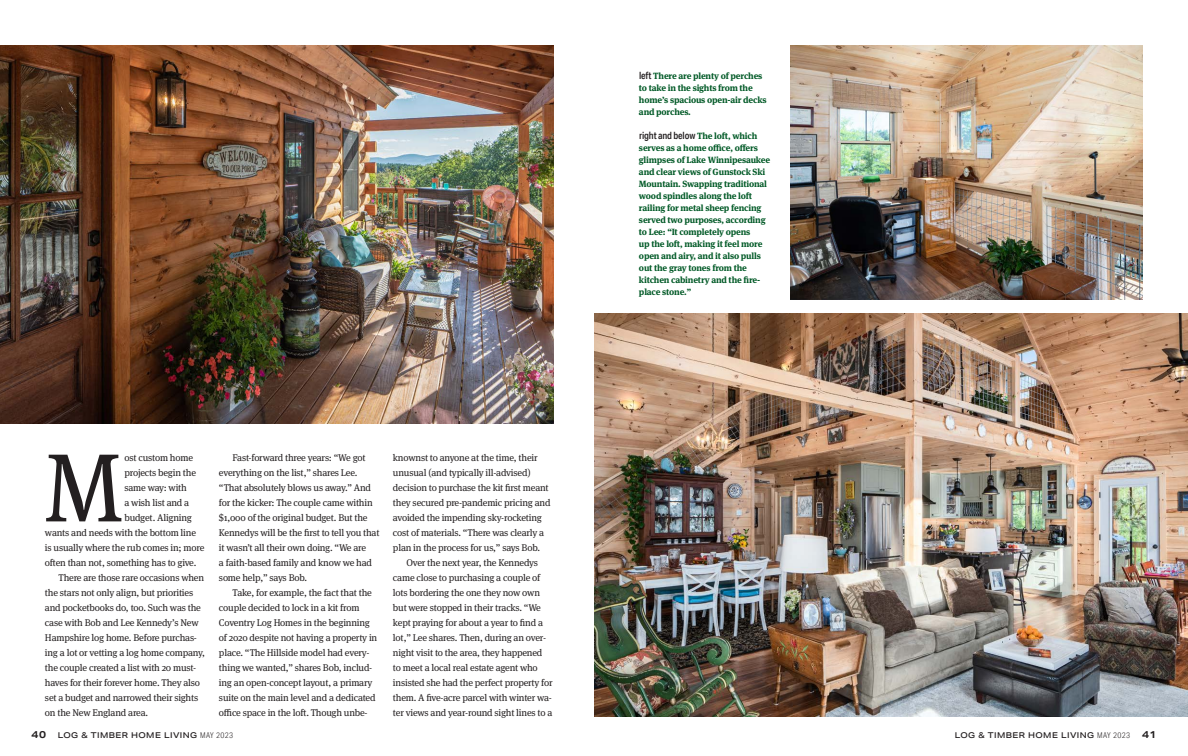
<style>
.page{position:relative;width:1188px;height:756px;background:#fff}
.page>*{position:absolute;margin:0;border:0;box-sizing:border-box;transform-origin:0 0}
.t1{font:96.8px "Meta Serif Pro";color:#231f20}
.t2{font:500 10px "Aktiv Grotesk Cd";letter-spacing:-.015em;color:#231f20}
.t3{font:700 10px "Aktiv Grotesk Ex";color:#231f20}
.t4{font:9.8px/15px "Meta Serif Pro";letter-spacing:-.02em;color:#231f20}
.t5{font:700 9px/12px "Meta Serif Pro";letter-spacing:-.02em;color:#005926}
.t6{font:500 8px "Aktiv Grotesk Ex";letter-spacing:.05em;color:#231f20}
.s1{font-family:"Aktiv Grotesk Cd";font-weight:500;font-size:10px;color:#231f20}
.s2{font-family:"Meta Serif Pro";font-weight:700;font-size:9px;color:#005926}
.s3{font-family:"Aktiv Grotesk Cd";font-weight:300}
.s4{font-weight:700;font-size:10px}
</style>
<div class="page">
<img style="left:790px;top:45px;width:353px;height:255px">
<img style="left:594px;top:313px;width:594px;height:403px">
<img style="left:0;top:45px;width:554px;height:379px">
<h1 class="t1" style="left:45px;top:418px;width:79px">M</h1>
<p class="t4" style="left:124px;top:450px;width:70px">ost custom home</p>
<p class="t4" style="left:124px;top:465px;width:73px">projects begin the</p>
<p class="t4" style="left:124px;top:480px;width:64px">same way: with</p>
<p class="t4" style="left:124px;top:495px;width:66px">a wish list and a</p>
<p class="t4" style="left:124px;top:510px;width:69px">budget. Aligning</p>
<p class="t4" style="left:45px;top:525px;width:153px">wants and needs with the bottom line</p>
<p class="t4" style="left:45px;top:540px;width:161px">is usually where the rub comes in; more</p>
<p class="t4" style="left:45px;top:555px;width:153px">often than not, something has to give.</p>
<p class="t4" style="left:59px;top:570px;width:147px">There are those rare occasions when</p>
<p class="t4" style="left:45px;top:585px;width:150px">the stars not only align, but priorities</p>
<p class="t4" style="left:45px;top:600px;width:157px">and pocketbooks do, too. Such was the</p>
<p class="t4" style="left:45px;top:615px;width:155px">case with Bob and Lee Kennedy’s New</p>
<p class="t4" style="left:45px;top:630px;width:154px">Hampshire log home. Before purchas-</p>
<p class="t4" style="left:45px;top:645px;width:161px">ing a lot or vetting a log home company,</p>
<p class="t4" style="left:45px;top:660px;width:153px">the couple created a list with 20 must-</p>
<p class="t4" style="left:45px;top:675px;width:157px">haves for their forever home. They also</p>
<p class="t4" style="left:45px;top:690px;width:155px">set a budget and narrowed their sights</p>
<p class="t4" style="left:45px;top:705px;width:105px">on the New England area.</p>
<p class="t4" style="left:219px;top:450px;width:162px;text-indent:14px">Fast-forward three years: “We got everything on the list,” shares Lee. “That absolutely blows us away.” And for the kicker: The couple came within $1,000 of the original budget. But the Kennedys will be the first to tell you that it wasn’t all their own doing. “We are<br>a faith-based family and know we had some help,” says Bob.</p>
<p class="t4" style="left:219px;top:585px;width:160px;text-indent:14px">Take, for example, the fact that the couple decided to lock in a kit from Coventry Log Homes in the beginning of 2020 despite not having a property in place. “The Hillside model had every&shy;thing we wanted,” shares Bob, includ&shy;ing an open-concept layout, a primary suite on the main level and a dedicated office space in the loft. Though unbe-</p>
<p class="t4" style="left:393px;top:450px;width:159px">knownst to anyone at the time, their unusual (and typically ill-advised) decision to purchase the kit first meant they secured pre-pandemic pricing and avoided the impending sky-rocketing cost of materials. “There was clearly a plan in the process for us,” says Bob.</p>
<p class="t4" style="left:393px;top:555px;width:161px;text-indent:14px">Over the next year, the Kennedys came close to purchasing a couple of lots bordering the one they now own but were stopped in their tracks. “We kept praying for about a year to find a lot,” Lee shares. Then, during an over&shy;night visit to the area, they happened to meet a local real estate agent who insisted she had the perfect property for them. A five-acre parcel with winter wa&shy;ter views and year-round sight lines to a</p>
<p class="t5" style="left:639px;top:69px;width:129px"><span class="s1">left</span> There are plenty of perches to take in the sights from the home’s spacious open-air decks and porches.</p>
<p class="t2" style="left:639px;top:130px;width:120px">right and below <span class="s2">The loft, which</span></p>
<p class="t5" style="left:639px;top:141px;width:133px">serves as a home office, offers glimpses of Lake Winnipesaukee and clear views of Gunstock Ski<br>Mountain. Swapping traditional wood spindles along the loft railing for metal sheep fencing served two purposes, according to Lee: “It completely opens<br>up the loft, making it feel more open and airy, and it also pulls out the gray tones from the kitchen cabinetry and the fire&shy;place stone.”</p>
<p class="t3" style="left:32px;top:728px;width:16px">40</p>
<p class="t6" style="left:58px;top:730px;width:177px">LOG &amp; TIMBER HOME LIVING <span class="s3">MAY 2023</span></p>
<p class="t6" style="left:955px;top:730px;width:203px">LOG &amp; TIMBER HOME LIVING <span class="s3">MAY 2023</span> <span class="s4">41</span></p>
</div>
